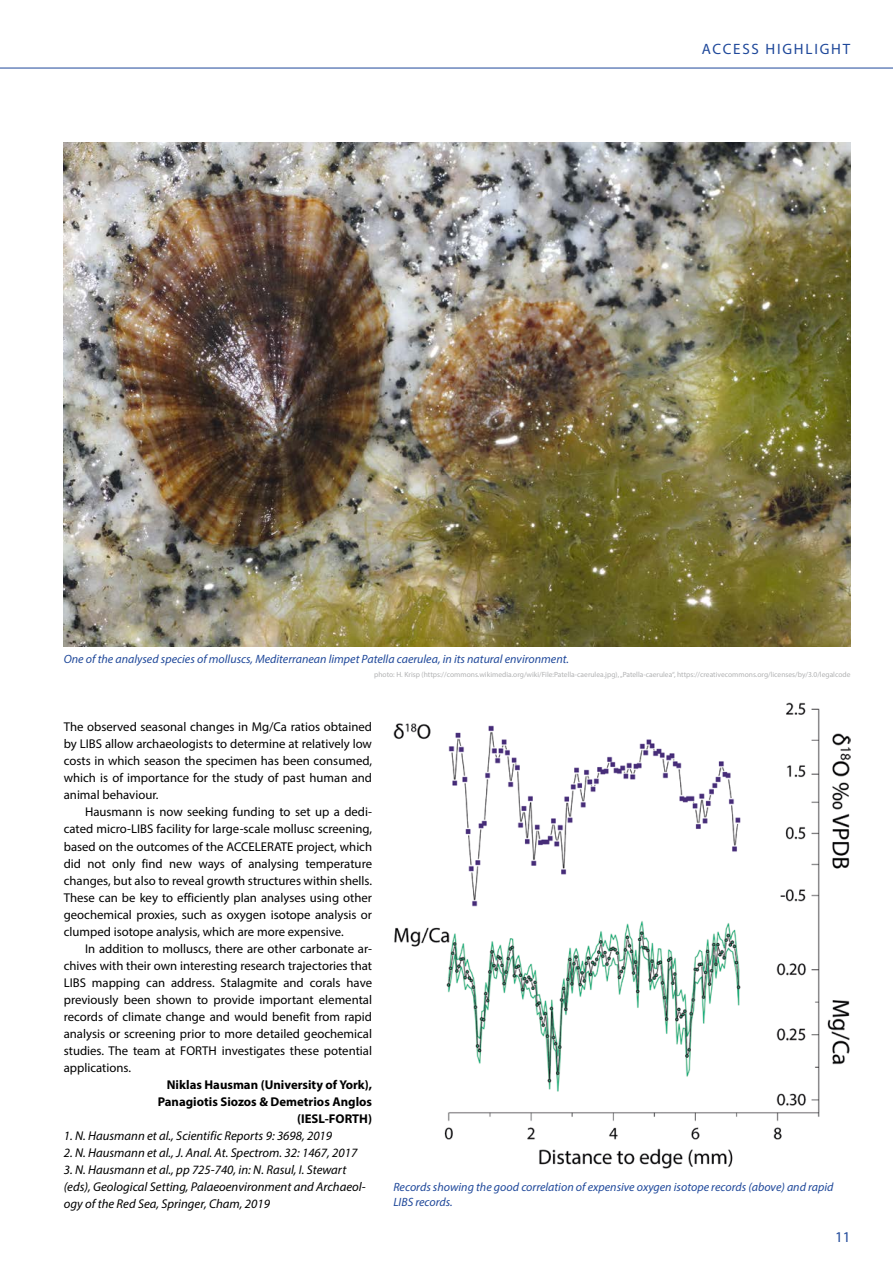
<style>
.page{position:relative;width:893px;height:1263px;background:#fff}
.page>*{position:absolute;margin:0;border:0;box-sizing:border-box;transform-origin:0 0}
.t1{font:15px "Myriad Pro";letter-spacing:.12em;color:#1f489a}
.t2{font:12.75px/17px "Myriad Pro";color:#000;text-align:justify}
.t3{font:italic 12.75px/17px "Myriad Pro";color:#000}
.t4{font:700 12.75px/17px "Myriad Pro";color:#000;text-align:right}
.t5{font:italic 12px/15px "Myriad Pro";color:#1f489a}
.t6{font:7.5px "Myriad Pro";color:#b1b2b3}
</style>
<div class="page">
<img style="left:393px;top:703px;width:457px;height:465px">
<img style="left:64px;top:142px;width:786px;height:504px">
<hr style="left:0;top:68px;width:893px;height:1px;background:#1f489a">
<p class="t1" style="left:702px;top:39px;width:150px">ACCESS HIGHLIGHT</p>
<p class="t5" style="left:64px;top:652px;width:507px">One of the analysed species of molluscs, Mediterranean limpet Patella caerulea, in its natural environment.</p>
<p class="t6" style="left:374px;top:669px;width:478px">photo: H. Krisp (https://commons.wikimedia.org/wiki/File:Patella-caerulea.jpg), „Patella-caerulea“, https://creativecommons.org/licenses/by/3.0/legalcode</p>
<p class="t2" style="left:64px;top:718px;width:310px">The observed seasonal changes in Mg/Ca ratios obtained by LIBS allow archaeologists to determine at relatively low costs in which season the specimen has been consumed, which is of importance for the study of past human and animal behaviour.</p>
<p class="t2" style="left:64px;top:803px;width:310px;text-indent:21px">Hausmann is now seeking funding to set up a dedi&shy;cated micro-LIBS facility for large-scale mollusc screening, based on the outcomes of the ACCELERATE project, which did not only find new ways of analysing temperature changes, but also to reveal growth structures within shells.<br>These can be key to efficiently plan analyses using other geochemical proxies, such as oxygen isotope analysis or clumped isotope analysis, which are more expensive.</p>
<p class="t2" style="left:64px;top:939px;width:310px;text-indent:21px">In addition to molluscs, there are other carbonate ar&shy;chives with their own interesting research trajectories that LIBS mapping can address. Stalagmite and corals have previously been shown to provide important elemental records of climate change and would benefit from rapid analysis or screening prior to more detailed geochemical studies. The team at FORTH investigates these potential applications.</p>
<p class="t4" style="left:158px;top:1075px;width:216px">Niklas Hausman (University of York),<br>Panagiotis Siozos &amp; Demetrios Anglos (IESL-FORTH)</p>
<p class="t3" style="left:64px;top:1127px;width:270px">1. N. Hausmann et al., Scientific Reports 9: 3698, 2019</p>
<p class="t3" style="left:64px;top:1144px;width:295px">2. N. Hausmann et al., J. Anal. At. Spectrom. 32: 1467, 2017</p>
<p class="t3" style="left:64px;top:1161px;width:303px">3. N. Hausmann et al., pp 725-740, in: N. Rasul, I. Stewart (eds), Geological Setting, Palaeoenvironment and Archaeol&shy;ogy of the Red Sea, Springer, Cham, 2019</p>
<p class="t5" style="left:393px;top:1179px;width:442px">Records showing the good correlation of expensive oxygen isotope records (above) and rapid<br>LIBS records.</p>
<p class="t1" style="left:835px;top:1227px;width:17px">11</p>
</div>
